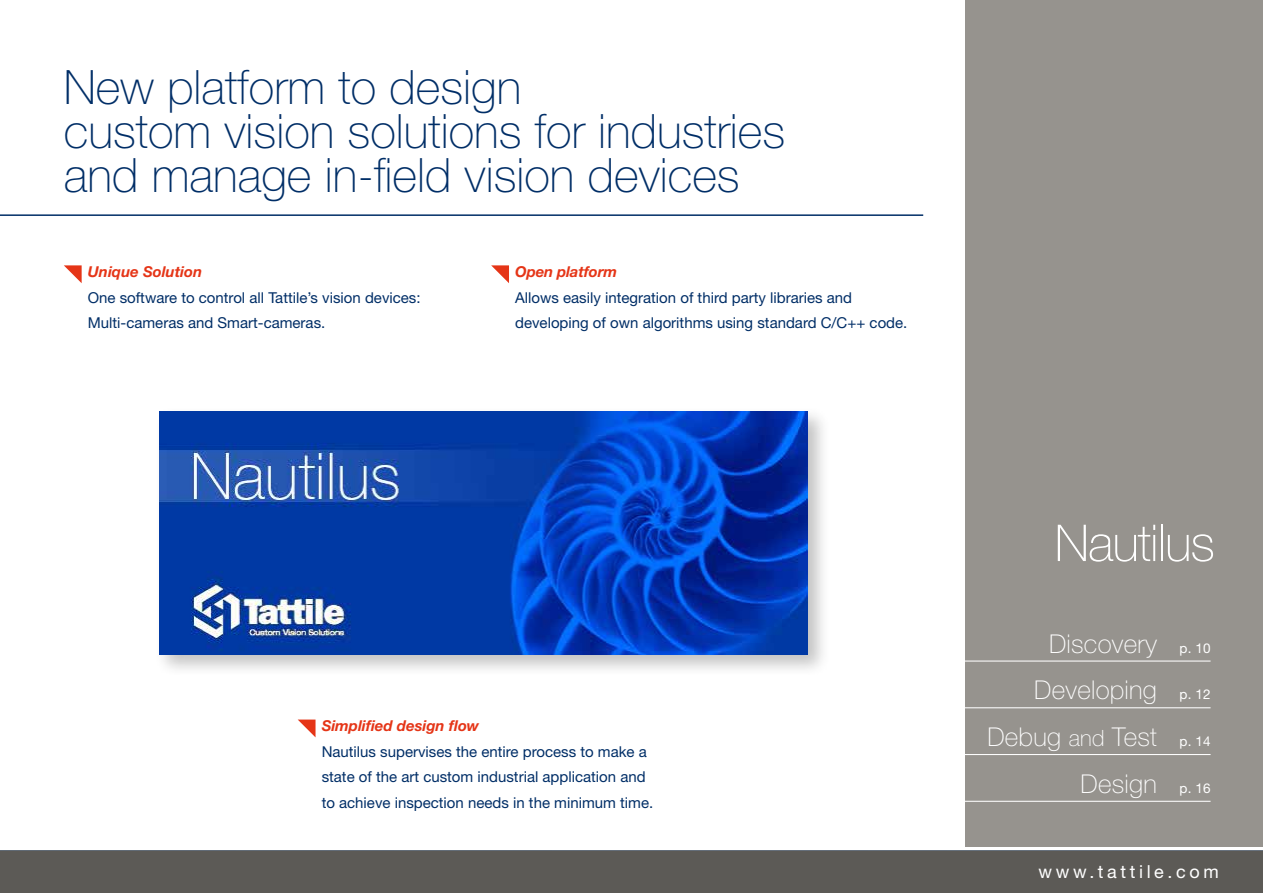
<style>
.page{position:relative;width:1263px;height:893px;background:#fff}
.page>*{position:absolute;margin:0;border:0;box-sizing:border-box;transform-origin:0 0}
.t1{font:100 50.85px "Helvetica Neue LT Std";letter-spacing:-.02em;color:#fff}
.t2{font:100 47.4px/43.8px "Helvetica Neue LT Std";color:#002e67}
.t3{font:100 25.95px/46.8px "Helvetica Neue LT Std";letter-spacing:.01em;color:#fff;text-align:right}
.t4{font:18px "Helvetica Neue LT Std";letter-spacing:.2em;color:#fff}
.t5{font:15px/25.5px "Helvetica Neue LT Std";color:#002e67}
.t6{font:italic 700 15px "Helvetica Neue LT Std";color:#e53517}
.s1{font-weight:400;font-size:13.5px}
.s2{font-size:22.5px}
</style>
<div class="page">
<hr style="left:0;top:214px;width:923px;height:2px;background:#002e67">
<svg style="left:491px;top:265px;width:18px;height:18px"></svg>
<svg style="left:64px;top:265px;width:18px;height:18px"></svg>
<div style="left:0;top:850px;width:1263px;height:43px;background:#5c5a56"></div>
<div style="left:965px;top:0;width:298px;height:846px;background:#96938e"></div>
<hr style="left:888px;top:707px;width:322px;height:1px;background:#fff">
<hr style="left:888px;top:754px;width:322px;height:1px;background:#fff">
<hr style="left:949px;top:660px;width:261px;height:2px;background:#fff">
<hr style="left:888px;top:801px;width:322px;height:1px;background:#fff">
<svg style="left:298px;top:719px;width:17px;height:18px"></svg>
<div style="left:154px;top:405px;width:676px;height:272px;background:#000;opacity:.24"></div>
<img style="left:159px;top:411px;width:649px;height:243px">
<h2 class="t2" style="left:64px;top:66px;width:723px">New platform to design<br>custom vision solutions for industries and manage in-field vision devices</h2>
<p class="t6" style="left:88px;top:263px;width:116px">Unique Solution</p>
<p class="t5" style="left:88px;top:284px;width:334px">One software to control all Tattile’s vision devices:<br>Multi-cameras and Smart-cameras.</p>
<p class="t6" style="left:515px;top:263px;width:103px">Open platform</p>
<p class="t5" style="left:515px;top:284px;width:394px">Allows easily integration of third party libraries and developing of own algorithms using standard C/C++ code.</p>
<p class="t6" style="left:322px;top:717px;width:159px">Simplified design flow</p>
<p class="t5" style="left:322px;top:739px;width:333px">Nautilus supervises the entire process to make a state of the art custom industrial application and to achieve inspection needs in the minimum time.</p>
<h1 class="t1" style="left:1054px;top:514px;width:162px">Nautilus</h1>
<h3 class="t3" style="left:1049px;top:620px;width:163px">Discovery <span class="s1">p. 10</span></h3>
<h3 class="t3" style="left:987px;top:667px;width:225px">Developing <span class="s1">p. 12<br></span>Debug <span class="s2">and</span> Test <span class="s1">p. 14</span></h3>
<h3 class="t3" style="left:1080px;top:760px;width:132px">Design <span class="s1">p. 16</span></h3>
<p class="t4" style="left:1039px;top:861px;width:182px">www.tattile.com</p>
</div>
